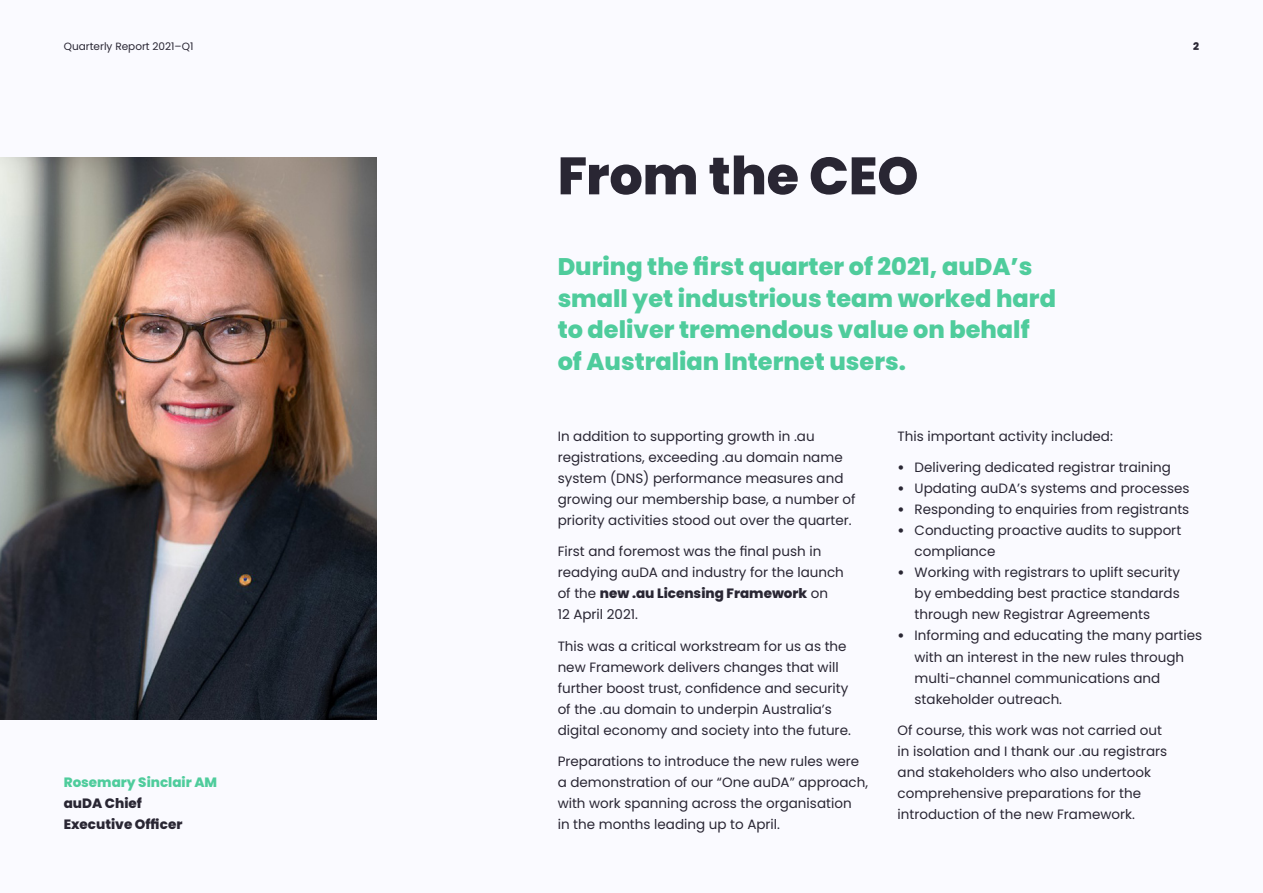
<style>
.page{position:relative;width:1263px;height:893px;background:#fafaff}
.page>*{position:absolute;margin:0;border:0;box-sizing:border-box;transform-origin:0 0}
.t1{font:800 52.5px "Poppins";letter-spacing:-.005em;color:#292633}
.t2{font:800 24px/31.5px "Poppins";color:#4fcc9c}
.t3{font:13.5px/21px "Poppins";color:#292633}
.t4{font:800 13.5px/21px "Poppins";color:#292633}
.t5{font:800 13.5px "Poppins";color:#4fcc9c}
.t6{font:10.5px "Poppins";color:#292633}
.t7{font:800 10.5px "Poppins";color:#292633}
.s1{font-weight:800}
</style>
<div class="page">
<img style="left:0;top:157px;width:376px;height:563px">
<p class="t6" style="left:64px;top:40px;width:131px">Quarterly Report 2021–Q1</p>
<p class="t7" style="left:1193px;top:40px;width:7px">2</p>
<h1 class="t1" style="left:558px;top:146px;width:362px">From the CEO</h1>
<p class="t5" style="left:64px;top:775px;width:155px">Rosemary Sinclair AM</p>
<p class="t4" style="left:64px;top:793px;width:120px">auDA Chief<br>Executive Officer</p>
<h2 class="t2" style="left:558px;top:251px;width:500px">During the first quarter of 2021, auDA’s small yet industrious team worked hard to deliver tremendous value on behalf of Australian Internet users.</h2>
<p class="t3" style="left:558px;top:426px;width:300px">In addition to supporting growth in .au registrations, exceeding .au domain name system (DNS) performance measures and growing our membership base, a number of priority activities stood out over the quarter.</p>
<p class="t3" style="left:558px;top:541px;width:288px">First and foremost was the final push in readying auDA and industry for the launch of the <span class="s1">new .au Licensing Framework</span> on<br>12 April 2021.</p>
<p class="t3" style="left:558px;top:636px;width:295px">This was a critical workstream for us as the new Framework delivers changes that will further boost trust, confidence and security of the .au domain to underpin Australia’s digital economy and society into the future.</p>
<p class="t3" style="left:558px;top:751px;width:312px">Preparations to introduce the new rules were a demonstration of our “One auDA” approach, with work spanning across the organisation<br>in the months leading up to April.</p>
<p class="t3" style="left:897px;top:426px;width:217px">This important activity included:</p>
<p class="t3" style="left:897px;top:457px;width:275px"><span class="s1">•</span> Delivering dedicated registrar training</p>
<p class="t3" style="left:897px;top:478px;width:294px"><span class="s1">•</span> Updating auDA’s systems and processes</p>
<p class="t3" style="left:897px;top:499px;width:293px"><span class="s1">•</span> Responding to enquiries from registrants</p>
<p class="t3" style="left:914px;top:520px;width:268px;text-indent:-17px"><span class="s1">•</span> Conducting proactive audits to support compliance</p>
<p class="t3" style="left:914px;top:562px;width:267px;text-align:justify;text-indent:-17px"><span class="s1">•</span> Working with registrars to uplift security by embedding best practice standards through new Registrar Agreements</p>
<p class="t3" style="left:914px;top:625px;width:289px;text-indent:-17px"><span class="s1">•</span> Informing and educating the many parties with an interest in the new rules through multi-channel communications and stakeholder outreach.</p>
<p class="t3" style="left:897px;top:720px;width:271px">Of course, this work was not carried out in isolation and I thank our .au registrars and stakeholders who also undertook comprehensive preparations for the introduction of the new Framework.</p>
</div>
